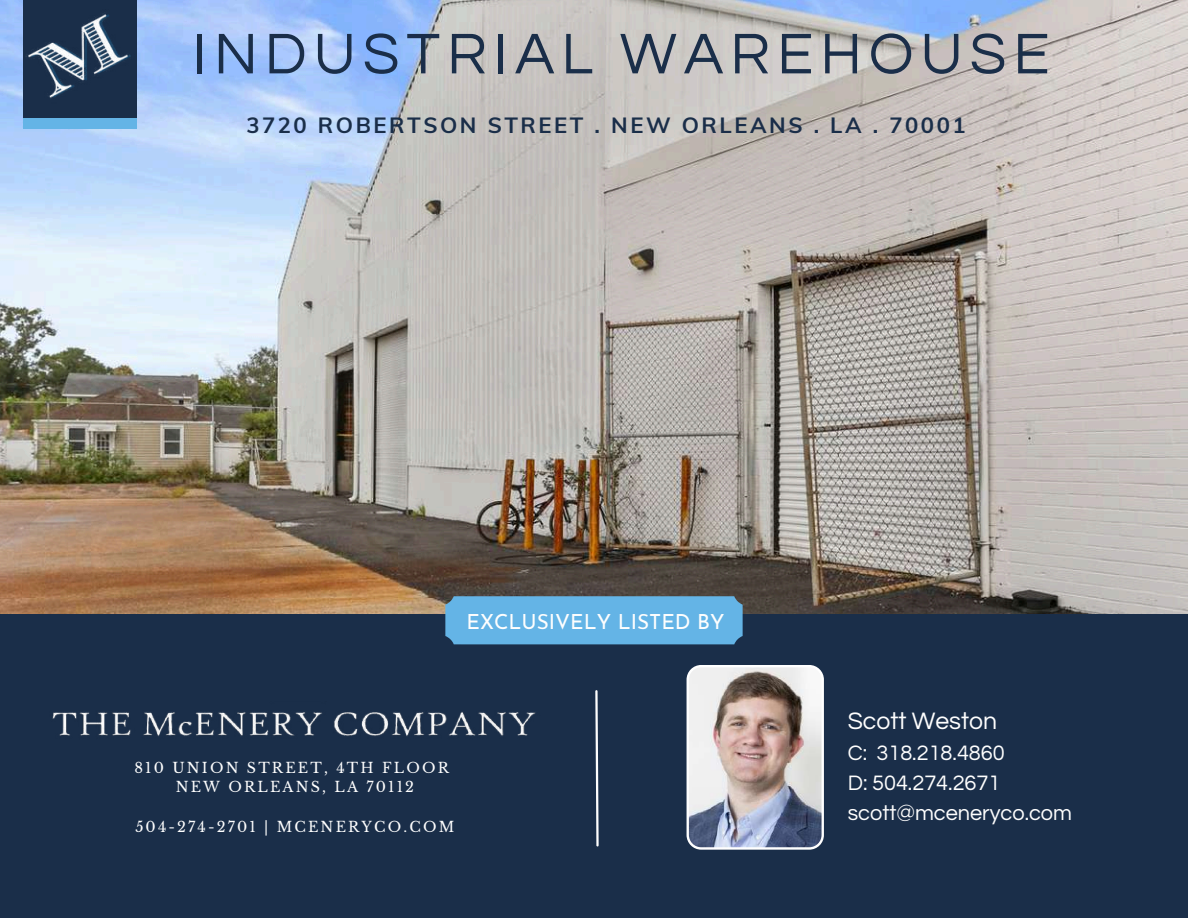
<style>
.page{position:relative;width:1188px;height:918px;background:#fff}
.page>*{position:absolute;margin:0;border:0;box-sizing:border-box;transform-origin:0 0}
.t1{font:59.55px "Questrial";letter-spacing:.115em;color:#1a2e49}
.t2{font:24.75px "Questrial";color:#fefefe}
.t3{font:700 22.05px "Muli";letter-spacing:.115em;color:#1a2e49}
.t4{font:21.75px/30.3px "Questrial";color:#fefefe}
.t5{font:20.85px "Josefin Sans";color:#fefefe}
.t6{font:14.25px/19.6px "Libre Baskerville";letter-spacing:.15em;color:#fefefe;text-align:center}
</style>
<div class="page">
<img style="left:0;top:0;width:1188px;height:614px">
<div style="left:0;top:614px;width:1188px;height:304px;background:#1a2e49"></div>
<div style="left:445px;top:596px;width:298px;height:48px;background:#64b4e6"></div>
<div style="left:716px;top:601px;width:19px;height:19px;background:#64b4e6;border-radius:50%"></div>
<div style="left:716px;top:620px;width:19px;height:20px;background:#64b4e6;border-radius:50%"></div>
<div style="left:449px;top:620px;width:20px;height:20px;background:#64b4e6;border-radius:50%"></div>
<div style="left:452px;top:601px;width:19px;height:19px;background:#64b4e6;border-radius:50%"></div>
<img style="left:0;top:0;width:169px;height:146px">
<svg style="left:595px;top:690px;width:4px;height:157px"></svg>
<img style="left:687px;top:665px;width:137px;height:184px">
<img style="left:52px;top:712px;width:484px;height:24px">
<h1 class="t1" style="left:193px;top:25px;width:858px">INDUSTRIAL WAREHOUSE</h1>
<h3 class="t3" style="left:246px;top:111px;width:721px">3720 ROBERTSON STREET . NEW ORLEANS . LA . 70001</h3>
<h3 class="t5" style="left:467px;top:613px;width:260px">EXCLUSIVELY LISTED BY</h3>
<p class="t6" style="left:134px;top:758px;width:316px">810 UNION STREET, 4TH FLOOR<br>NEW ORLEANS, LA 70112</p>
<p class="t6" style="left:135px;top:817px;width:320px">504-274-2701 | MCENERYCO.COM</p>
<h2 class="t2" style="left:848px;top:709px;width:151px">Scott Weston</h2>
<h3 class="t4" style="left:848px;top:738px;width:226px">C: 318.218.4860<br>D: 504.274.2671 scott@mceneryco.com</h3>
</div>
